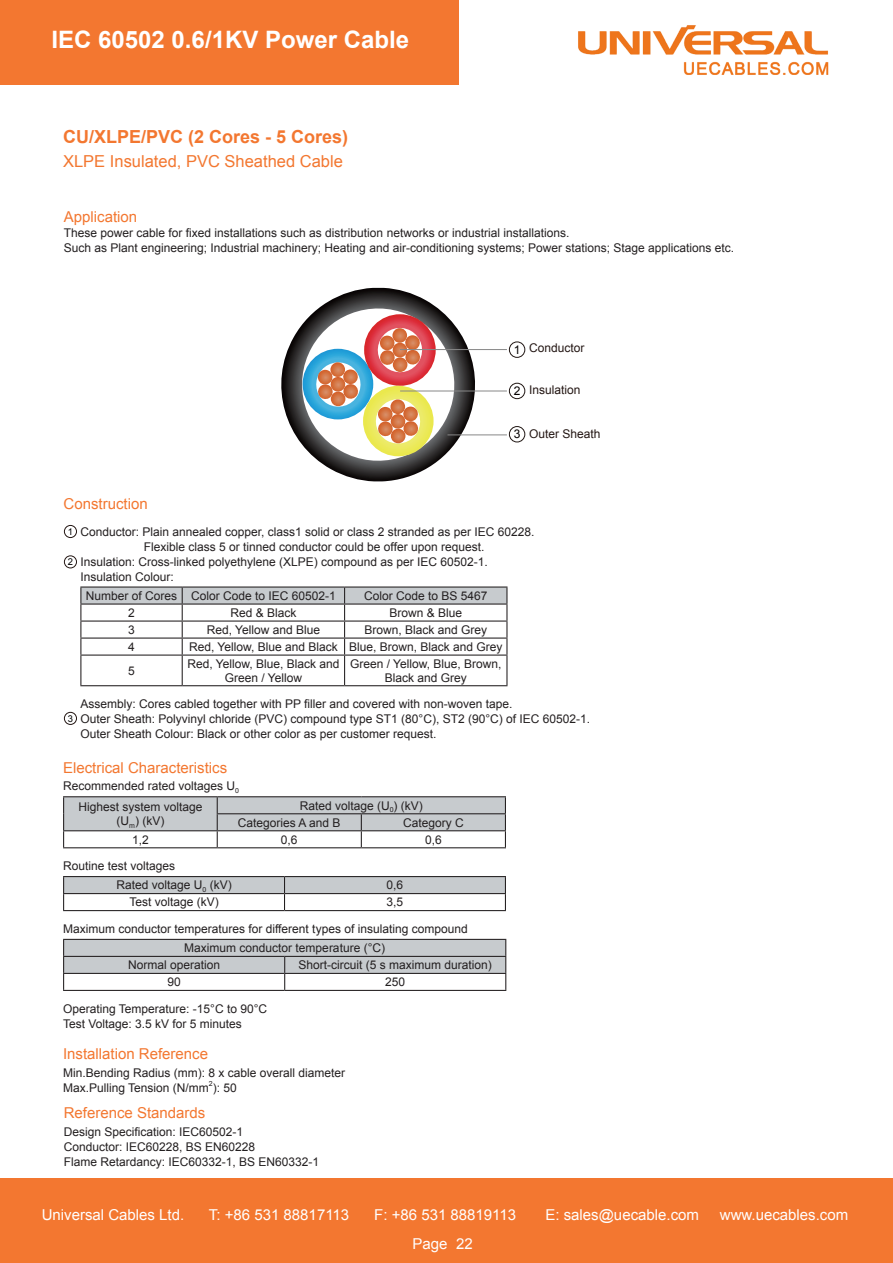
<style>
.page{position:relative;width:893px;height:1263px;background:#fff}
.page>*{position:absolute;margin:0;border:0;box-sizing:border-box;transform-origin:0 0}
.t1{font:700 24px "Arial";color:#fff}
.t2{font:700 18px "Arial";color:#f37730}
.t3{font:16.5px "Arial";color:#f37730}
.t4{font:15px "Arial";color:#fff}
.t5{font:15px "Arial";color:#f37730}
.t6{font:12px "Arial";color:#231f20}
.t7{font:12px "Arial";color:#241714}
.t8{font:12px "Arial";color:#050000}
.t9{font:9.45px "Arial";color:#000}
.t10{font:7.05px "Arial";color:#231f20}
</style>
<div class="page">
<div style="left:0;top:0;width:459px;height:85px;background:#f37730"></div>
<div style="left:0;top:1178px;width:893px;height:85px;background:#f37730"></div>
<img style="left:578px;top:25px;width:251px;height:50px">
<hr style="left:80px;top:586px;width:102px;height:2px;background:#231f20">
<hr style="left:182px;top:586px;width:163px;height:2px;background:#231f20">
<hr style="left:345px;top:586px;width:162px;height:2px;background:#231f20">
<svg style="left:80px;top:587px;width:427px;height:98px"></svg>
<hr style="left:80px;top:685px;width:102px;height:1px;background:#231f20">
<hr style="left:182px;top:685px;width:163px;height:1px;background:#231f20">
<hr style="left:345px;top:685px;width:162px;height:1px;background:#231f20">
<hr style="left:63px;top:796px;width:154px;height:1px;background:#231f20">
<hr style="left:217px;top:796px;width:144px;height:1px;background:#231f20">
<hr style="left:361px;top:796px;width:145px;height:1px;background:#231f20">
<svg style="left:63px;top:797px;width:443px;height:50px"></svg>
<hr style="left:63px;top:847px;width:154px;height:1px;background:#231f20">
<hr style="left:217px;top:847px;width:144px;height:1px;background:#231f20">
<hr style="left:361px;top:847px;width:145px;height:1px;background:#231f20">
<svg style="left:63px;top:876px;width:443px;height:34px"></svg>
<hr style="left:63px;top:910px;width:222px;height:1px;background:#231f20">
<hr style="left:285px;top:910px;width:221px;height:1px;background:#231f20">
<svg style="left:63px;top:939px;width:443px;height:51px"></svg>
<hr style="left:63px;top:990px;width:222px;height:1px;background:#231f20">
<hr style="left:285px;top:990px;width:221px;height:1px;background:#231f20">
<div style="left:64px;top:525px;width:13px;height:13px;border:1px solid #241714;border-radius:50%"></div>
<div style="left:64px;top:556px;width:13px;height:12px;border:1px solid #241714;border-radius:50%"></div>
<div style="left:64px;top:712px;width:13px;height:13px;border:1px solid #241714;border-radius:50%"></div>
<svg style="left:281px;top:288px;width:208px;height:193px"></svg>
<hr style="left:400px;top:391px;width:107px;height:1px;background:#878787">
<hr style="left:447px;top:434px;width:60px;height:1px;background:#878787">
<hr style="left:400px;top:349px;width:107px;height:1px;background:#878787">
<div style="left:509px;top:383px;width:16px;height:16px;border:1px solid #211714;border-radius:50%"></div>
<div style="left:509px;top:342px;width:16px;height:16px;border:1px solid #211714;border-radius:50%"></div>
<div style="left:509px;top:426px;width:16px;height:16px;border:1px solid #211714;border-radius:50%"></div>
<h1 class="t1" style="left:52px;top:23px;width:359px">IEC 60502 0.6/1KV Power Cable</h1>
<p class="t2" style="left:63px;top:125px;width:287px">CU/XLPE/PVC (2 Cores - 5 Cores)</p>
<p class="t3" style="left:63px;top:150px;width:281px">XLPE Insulated, PVC Sheathed Cable</p>
<p class="t5" style="left:64px;top:207px;width:75px">Application</p>
<p class="t6" style="left:64px;top:225px;width:507px">These power cable for fixed installations such as distribution networks or industrial installations.</p>
<p class="t6" style="left:64px;top:240px;width:672px">Such as Plant engineering; Industrial machinery; Heating and air-conditioning systems; Power stations; Stage applications etc.</p>
<p class="t8" style="left:514px;top:342px;width:8px">1</p>
<p class="t8" style="left:514px;top:383px;width:8px">2</p>
<p class="t8" style="left:514px;top:426px;width:8px">3</p>
<p class="t7" style="left:529px;top:340px;width:57px">Conductor</p>
<p class="t7" style="left:529px;top:382px;width:53px">Insulation</p>
<p class="t7" style="left:529px;top:426px;width:73px">Outer Sheath</p>
<p class="t5" style="left:64px;top:493px;width:86px">Construction</p>
<p class="t9" style="left:68px;top:525px;width:7px">1</p>
<p class="t9" style="left:68px;top:556px;width:7px">2</p>
<p class="t6" style="left:80px;top:523px;width:456px">Conductor: Plain annealed copper, class1 solid or class 2 stranded as per IEC 60228.</p>
<p class="t6" style="left:144px;top:538px;width:342px">Flexible class 5 or tinned conductor could be offer upon request.</p>
<p class="t6" style="left:80px;top:553px;width:409px">Insulation: Cross-linked polyethylene (XLPE) compound as per IEC 60502-1.</p>
<p class="t6" style="left:80px;top:568px;width:95px">Insulation Colour:</p>
<p class="t6" style="left:86px;top:588px;width:93px">Number of Cores</p>
<p class="t6" style="left:191px;top:588px;width:146px">Color Code to IEC 60502-1</p>
<p class="t6" style="left:364px;top:588px;width:125px">Color Code to BS 5467</p>
<p class="t6" style="left:128px;top:605px;width:8px">2</p>
<p class="t6" style="left:230px;top:605px;width:68px">Red &amp; Black</p>
<p class="t6" style="left:389px;top:605px;width:74px">Brown &amp; Blue</p>
<p class="t6" style="left:128px;top:622px;width:8px">3</p>
<p class="t6" style="left:207px;top:622px;width:115px">Red, Yellow and Blue</p>
<p class="t6" style="left:364px;top:622px;width:124px">Brown, Black and Grey</p>
<p class="t6" style="left:128px;top:639px;width:8px">4</p>
<p class="t6" style="left:189px;top:639px;width:150px">Red, Yellow, Blue and Black</p>
<p class="t6" style="left:349px;top:639px;width:155px">Blue, Brown, Black and Grey</p>
<p class="t6" style="left:128px;top:663px;width:8px">5</p>
<p class="t6" style="left:350px;top:655px;width:153px">Green / Yellow, Blue, Brown,</p>
<p class="t6" style="left:385px;top:670px;width:84px">Black and Grey</p>
<p class="t6" style="left:80px;top:696px;width:433px">Assembly: Cores cabled together with PP filler and covered with non-woven tape.</p>
<p class="t6" style="left:80px;top:711px;width:511px">Outer Sheath: Polyvinyl chloride (PVC) compound type ST1 (80°C), ST2 (90°C) of IEC 60502-1.</p>
<p class="t6" style="left:80px;top:726px;width:358px">Outer Sheath Colour: Black or other color as per customer request.</p>
<p class="t5" style="left:63px;top:758px;width:166px">Electrical Characteristics</p>
<p class="t6" style="left:63px;top:778px;width:177px">Recommended rated voltages U<sub>0</sub></p>
<p class="t6" style="left:78px;top:799px;width:126px">Highest system voltage</p>
<p class="t6" style="left:117px;top:813px;width:49px">(U<sub>m</sub>) (kV)</p>
<p class="t6" style="left:187px;top:655px;width:154px">Red, Yellow, Blue, Black and</p>
<p class="t6" style="left:225px;top:670px;width:79px">Green / Yellow</p>
<p class="t9" style="left:68px;top:712px;width:7px">3</p>
<p class="t6" style="left:300px;top:797px;width:125px">Rated voltage (U<sub>0</sub>) (kV)</p>
<p class="t6" style="left:238px;top:814px;width:104px">Categories A and B</p>
<p class="t6" style="left:403px;top:814px;width:62px">Category C</p>
<p class="t6" style="left:132px;top:831px;width:18px">1,2</p>
<p class="t6" style="left:281px;top:831px;width:18px">0,6</p>
<p class="t6" style="left:425px;top:831px;width:18px">0,6</p>
<p class="t6" style="left:63px;top:858px;width:114px">Routine test voltages</p>
<p class="t6" style="left:116px;top:877px;width:117px">Rated voltage U<sub>0</sub> (kV)</p>
<p class="t6" style="left:387px;top:877px;width:18px">0,6</p>
<p class="t6" style="left:129px;top:894px;width:91px">Test voltage (kV)</p>
<p class="t6" style="left:387px;top:894px;width:18px">3,5</p>
<p class="t6" style="left:63px;top:921px;width:406px">Maximum conductor temperatures for different types of insulating compound</p>
<p class="t6" style="left:184px;top:940px;width:202px">Maximum conductor temperature (°C)</p>
<p class="t6" style="left:128px;top:957px;width:94px">Normal operation</p>
<p class="t6" style="left:299px;top:957px;width:195px">Short-circuit (5 s maximum duration)</p>
<p class="t6" style="left:167px;top:974px;width:15px">90</p>
<p class="t6" style="left:385px;top:974px;width:22px">250</p>
<p class="t6" style="left:63px;top:1000px;width:206px">Operating Temperature: -15°C to 90°C</p>
<p class="t6" style="left:63px;top:1015px;width:180px">Test Voltage: 3.5 kV for 5 minutes</p>
<p class="t5" style="left:63px;top:1044px;width:147px">Installation Reference</p>
<p class="t6" style="left:63px;top:1065px;width:284px">Min.Bending Radius (mm): 8 x cable overall diameter</p>
<p class="t6" style="left:63px;top:1080px;width:175px">Max.Pulling Tension (N/mm ): 50</p>
<p class="t10" style="left:209px;top:1079px;width:5px">2</p>
<p class="t5" style="left:64px;top:1103px;width:143px">Reference Standards</p>
<p class="t6" style="left:64px;top:1123px;width:181px">Design Specification: IEC60502-1</p>
<p class="t6" style="left:64px;top:1138px;width:193px">Conductor: IEC60228, BS EN60228</p>
<p class="t6" style="left:64px;top:1153px;width:257px">Flame Retardancy: IEC60332-1, BS EN60332-1</p>
<p class="t4" style="left:42px;top:1204px;width:144px">Universal Cables Ltd.</p>
<p class="t4" style="left:209px;top:1204px;width:142px">T: +86 531 88817113</p>
<p class="t4" style="left:374px;top:1204px;width:143px">F: +86 531 88819113</p>
<p class="t4" style="left:545px;top:1204px;width:155px">E: sales@uecable.com</p>
<p class="t4" style="left:720px;top:1204px;width:130px">www.uecables.com</p>
<p class="t4" style="left:412px;top:1234px;width:62px">Page 22</p>
</div>
